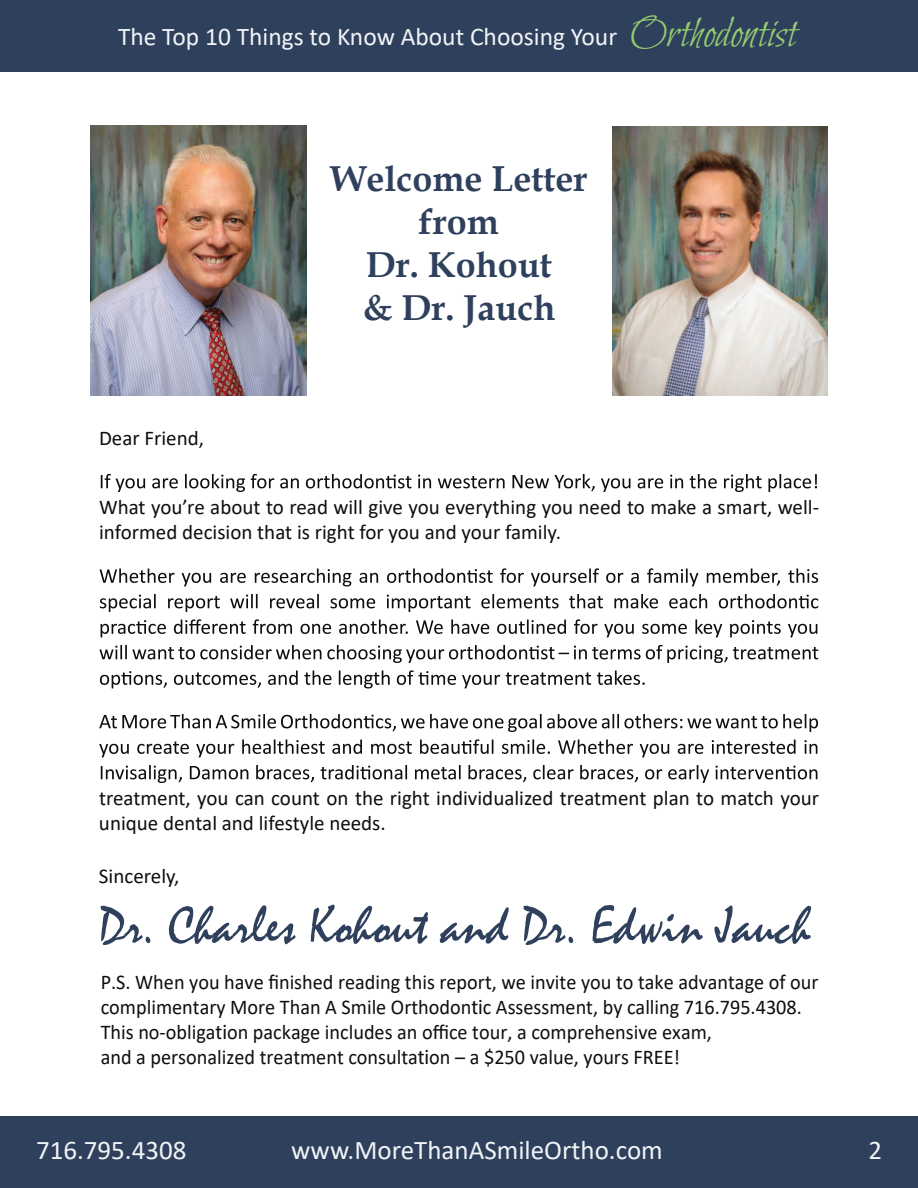
<style>
.page{position:relative;width:918px;height:1188px;background:#fff}
.page>*{position:absolute;margin:0;border:0;box-sizing:border-box;transform-origin:0 0}
.t1{font:54px "Mistral";color:#2f405d}
.t2{font:700 36px/43.2px "Book Antiqua";color:#2f405d;text-align:center}
.t3{font:27px "Calibri";color:#f1f4f6}
.t4{font:25.5px "Calibri";color:#f1f4f6}
.t5{font:21px/25.2px "Calibri";color:#110d0c;scale:.96 1}
.t6{font:21px/25.5px "Calibri";color:#110d0c}
.s1{font-family:"Bilbo Swash Caps";font-size:45px;color:#94cc6e}
.s2{font-family:"Myriad Pro"}
</style>
<div class="page">
<div style="left:0;top:1116px;width:918px;height:72px;background:#2f405d"></div>
<img style="left:90px;top:126px;width:216px;height:270px">
<img style="left:612px;top:126px;width:216px;height:270px">
<svg style="left:101px;top:474px;width:716px;height:18px"></svg>
<svg style="left:100px;top:568px;width:718px;height:18px"></svg>
<svg style="left:100px;top:594px;width:718px;height:18px"></svg>
<svg style="left:101px;top:619px;width:716px;height:18px"></svg>
<svg style="left:100px;top:645px;width:718px;height:18px"></svg>
<svg style="left:100px;top:670px;width:545px;height:18px"></svg>
<svg style="left:99px;top:714px;width:719px;height:18px"></svg>
<svg style="left:99px;top:739px;width:718px;height:18px"></svg>
<svg style="left:101px;top:765px;width:716px;height:18px"></svg>
<div style="left:0;top:0;width:918px;height:72px;background:#2f405d"></div>
<p class="t4" style="left:118px;top:19px;width:680px">The Top 10 Things to Know About Choosing Your <span class="s1">Orthodontist</span></p>
<p class="t6" style="left:99px;top:425px;width:107px">Dear Friend,</p>
<h2 class="t2" style="left:331px;top:157px;width:258px">Welcome Letter from<br>Dr. Kohout<br>&amp; Dr. Jauch</h2>
<p class="t6" style="left:99px;top:494px;width:722px">What you’re about to read will give you everything you need to make a smart, well&shy;informed decision that is right for you and your family.</p>
<p class="t6" style="left:99px;top:785px;width:722px">treatment, you can count on the right individualized treatment plan to match your unique dental and lifestyle needs.</p>
<p class="t6" style="left:99px;top:862px;width:82px">Sincerely,</p>
<h1 class="t1" style="left:99px;top:893px;width:713px">Dr. Charles Kohout and Dr. Edwin Jauch</h1>
<p class="t5" style="left:101px;top:968px;width:749px">P.S. When you have finished reading this report, we invite you to take advantage of our complimentary More Than A Smile Orthodon<span class="s2">ti</span>c Assessment, by calling 716.795.4308.<br>This no-obliga<span class="s2">ti</span>on package includes an office tour, a comprehensive exam,<br>and a personalized treatment consulta<span class="s2">ti</span>on – a $250 value, yours FREE!</p>
<p class="t3" style="left:36px;top:1131px;width:152px">716.795.4308</p>
<p class="t3" style="left:291px;top:1131px;width:373px">www.MoreThanASmileOrtho.com</p>
<p class="t3" style="left:868px;top:1131px;width:15px">2</p>
</div>
